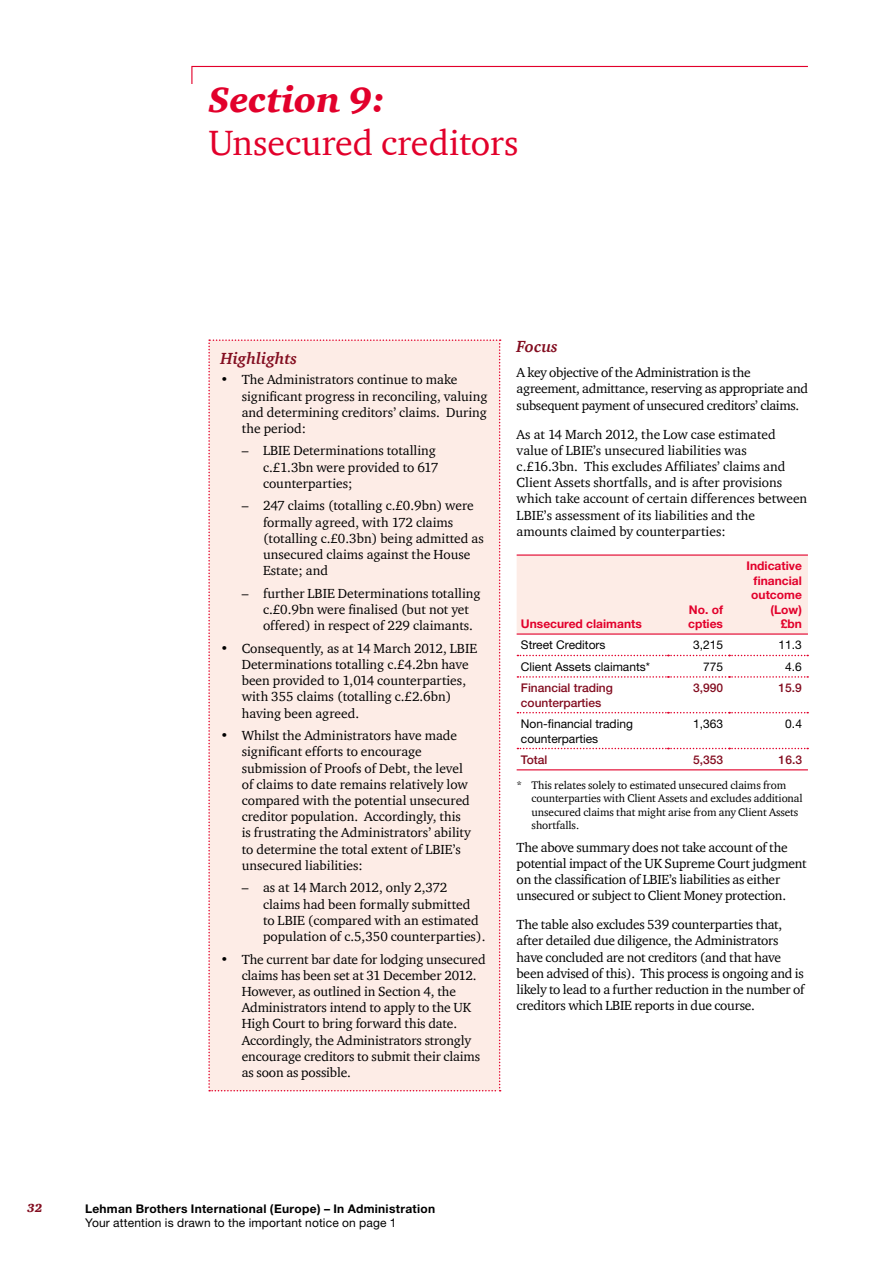
<style>
.page{position:relative;width:893px;height:1263px;background:#fff}
.page>*{position:absolute;margin:0;border:0;box-sizing:border-box;transform-origin:0 0}
.t1{font:36px "ITC Charter Com";color:#e2002b}
.t2{font:italic 900 36px "ITC Charter Com";color:#e2002b}
.t3{font:italic 700 16.5px "ITC Charter Com";color:#830d20}
.t4{font:13.5px/16.2px "ITC Charter Com";color:#000}
.t5{font:13.5px/16.2px "ITC Charter Com";letter-spacing:-.02em;color:#000}
.t6{font:13.5px/16.2px "ITC Charter Com";letter-spacing:-.025em;color:#000}
.t7{font:12px/14.4px "Helvetica Neue";color:#000}
.t8{font:700 12px/14.4px "Helvetica Neue";color:#e2002b}
.t9{font:500 12px/14.4px "Helvetica Neue";color:#830d20}
.t10{font:700 12px "Helvetica Neue";letter-spacing:.025em;color:#000}
.t11{font:italic 900 12px "ITC Charter Com";color:#830d20}
.t12{font:11.25px/13.5px "ITC Charter Com";letter-spacing:-.01em;color:#000}
</style>
<div class="page">
<svg style="left:191px;top:65px;width:617px;height:19px"></svg>
<div style="left:208px;top:339px;width:293px;height:752px;background:#fdece6"></div>
<div style="left:517px;top:556px;width:291px;height:77px;background:#fdece6"></div>
<svg style="left:517px;top:655px;width:291px;height:1px"></svg>
<svg style="left:517px;top:676px;width:291px;height:2px"></svg>
<svg style="left:517px;top:712px;width:291px;height:1px"></svg>
<hr style="left:517px;top:554px;width:151px;height:2px;background:#e2002b">
<hr style="left:668px;top:554px;width:61px;height:2px;background:#e2002b">
<hr style="left:729px;top:554px;width:79px;height:2px;background:#e2002b">
<hr style="left:517px;top:633px;width:151px;height:2px;background:#e2002b">
<hr style="left:668px;top:633px;width:61px;height:2px;background:#e2002b">
<hr style="left:729px;top:633px;width:79px;height:2px;background:#e2002b">
<svg style="left:517px;top:748px;width:291px;height:1px"></svg>
<hr style="left:517px;top:769px;width:151px;height:1px;background:#e2002b">
<hr style="left:668px;top:769px;width:61px;height:1px;background:#e2002b">
<hr style="left:729px;top:769px;width:79px;height:1px;background:#e2002b">
<h1 class="t2" style="left:208px;top:77px;width:179px">Section 9:</h1>
<h1 class="t1" style="left:208px;top:121px;width:312px">Unsecured creditors</h1>
<p class="t3" style="left:220px;top:348px;width:78px">Highlights</p>
<p class="t4" style="left:242px;top:371px;width:247px;text-indent:-21px">• The Administrators continue to make significant progress in reconciling, valuing and determining creditors’ claims. During the period:</p>
<p class="t4" style="left:263px;top:443px;width:177px;text-indent:-21px">– LBIE Determinations totalling c.£1.3bn were provided to 617 counterparties;</p>
<p class="t4" style="left:263px;top:497px;width:222px;text-indent:-21px">– 247 claims (totalling c.£0.9bn) were formally agreed, with 172 claims (totalling c.£0.3bn) being admitted as unsecured claims against the House<br>Estate; and</p>
<p class="t4" style="left:263px;top:585px;width:219px;text-indent:-21px">– further LBIE Determinations totalling c.£0.9bn were finalised (but not yet offered) in respect of 229 claimants.</p>
<p class="t4" style="left:242px;top:640px;width:237px;text-indent:-21px">• Consequently, as at 14 March 2012, LBIE Determinations totalling c.£4.2bn have been provided to 1,014 counterparties, with 355 claims (totalling c.£2.6bn) having been agreed.</p>
<p class="t4" style="left:242px;top:727px;width:231px;text-indent:-21px">• Whilst the Administrators have made significant efforts to encourage submission of Proofs of Debt, the level of claims to date remains relatively low compared with the potential unsecured creditor population. Accordingly, this is frustrating the Administrators’ ability to determine the total extent of LBIE’s unsecured liabilities:</p>
<p class="t4" style="left:263px;top:879px;width:224px;text-indent:-21px">– as at 14 March 2012, only 2,372 claims had been formally submitted to LBIE (compared with an estimated population of c.5,350 counterparties).</p>
<p class="t4" style="left:242px;top:951px;width:245px;text-indent:-21px">• The current bar date for lodging unsecured claims has been set at 31 December 2012.<br>However, as outlined in Section 4, the Administrators intend to apply to the UK High Court to bring forward this date.<br>Accordingly, the Administrators strongly encourage creditors to submit their claims as soon as possible.</p>
<p class="t3" style="left:517px;top:337px;width:43px">Focus</p>
<p class="t6" style="left:517px;top:364px;width:293px">A key objective of the Administration is the agreement, admittance, reserving as appropriate and subsequent payment of unsecured creditors’ claims.</p>
<p class="t4" style="left:517px;top:426px;width:292px">As at 14 March 2012, the Low case estimated value of LBIE’s unsecured liabilities was c.£16.3bn. This excludes Affiliates’ claims and Client Assets shortfalls, and is after provisions which take account of certain differences between LBIE’s assessment of its liabilities and the amounts claimed by counterparties:</p>
<p class="t8" style="left:521px;top:616px;width:122px">Unsecured claimants</p>
<p class="t8" style="left:688px;top:602px;width:36px">No. of cpties</p>
<p class="t8" style="left:747px;top:559px;width:57px;text-align:right">Indicative financial outcome (Low) £bn</p>
<p class="t7" style="left:521px;top:638px;width:86px">Street Creditors</p>
<p class="t7" style="left:693px;top:638px;width:32px">3,215</p>
<p class="t7" style="left:779px;top:638px;width:25px">11.3</p>
<p class="t7" style="left:521px;top:659px;width:131px">Client Assets claimants*</p>
<p class="t7" style="left:703px;top:659px;width:22px">775</p>
<p class="t7" style="left:785px;top:659px;width:18px">4.6</p>
<p class="t9" style="left:521px;top:681px;width:94px">Financial trading counterparties</p>
<p class="t9" style="left:693px;top:681px;width:32px">3,990</p>
<p class="t9" style="left:779px;top:681px;width:25px">15.9</p>
<p class="t7" style="left:521px;top:716px;width:114px">Non-financial trading counterparties</p>
<p class="t7" style="left:693px;top:716px;width:32px">1,363</p>
<p class="t7" style="left:785px;top:716px;width:18px">0.4</p>
<p class="t9" style="left:521px;top:752px;width:28px">Total</p>
<p class="t9" style="left:693px;top:752px;width:32px">5,353</p>
<p class="t9" style="left:779px;top:752px;width:25px">16.3</p>
<p class="t12" style="left:532px;top:778px;width:272px;text-indent:-15px">* This relates solely to estimated unsecured claims from counterparties with Client Assets and excludes additional unsecured claims that might arise from any Client Assets shortfalls.</p>
<p class="t5" style="left:517px;top:839px;width:292px">The above summary does not take account of the potential impact of the UK Supreme Court judgment on the classification of LBIE’s liabilities as either unsecured or subject to Client Money protection.</p>
<p class="t5" style="left:517px;top:916px;width:289px">The table also excludes 539 counterparties that, after detailed due diligence, the Administrators have concluded are not creditors (and that have been advised of this). This process is ongoing and is likely to lead to a further reduction in the number of creditors which LBIE reports in due course.</p>
<p class="t11" style="left:27px;top:1201px;width:17px">32</p>
<p class="t10" style="left:85px;top:1201px;width:352px">Lehman Brothers International (Europe) – In Administration</p>
<p class="t7" style="left:85px;top:1215px;width:313px">Your attention is drawn to the important notice on page 1</p>
</div>
